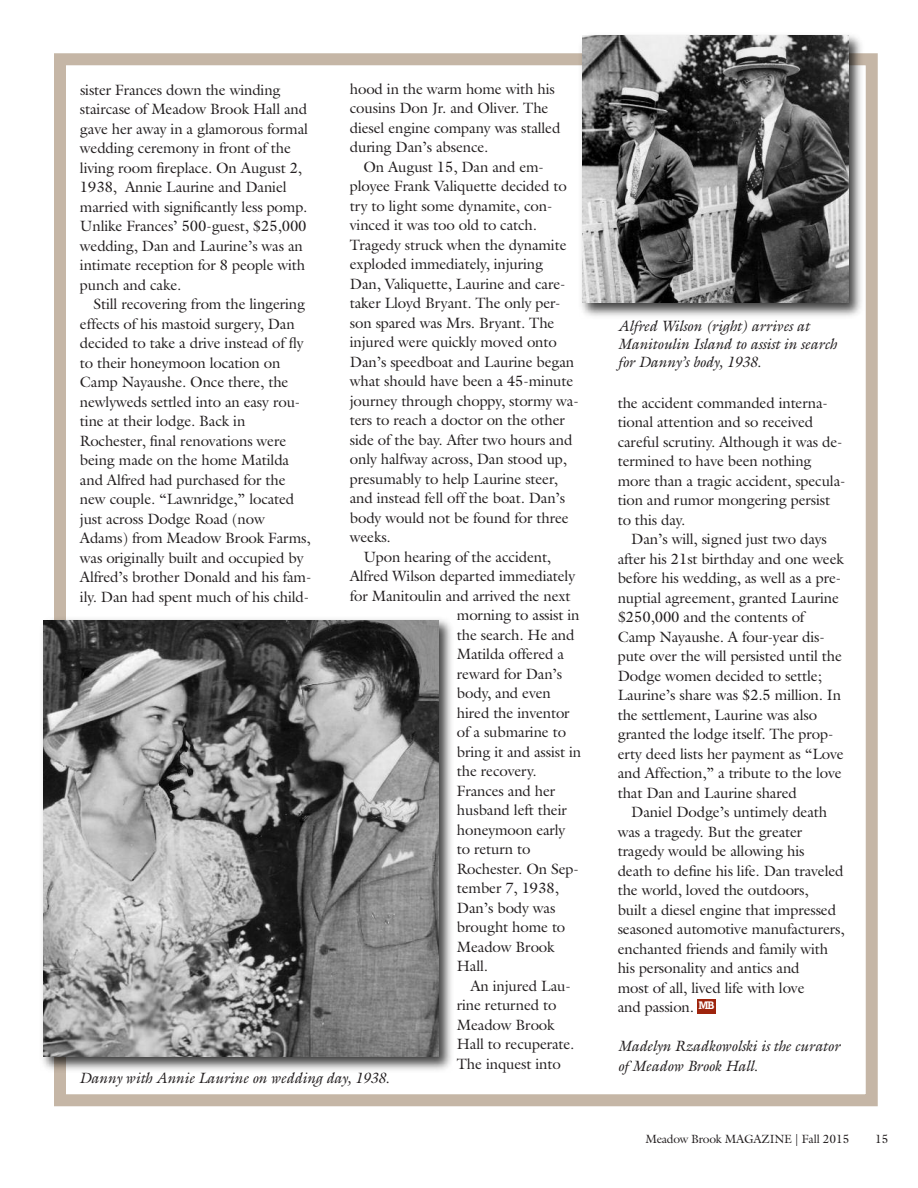
<style>
.page{position:relative;width:918px;height:1188px;background:#fff}
.page>*{position:absolute;margin:0;border:0;box-sizing:border-box;transform-origin:0 0}
.t1{font:15px/19.5px "Galliard Std";letter-spacing:-.01em;color:#231f20}
.t2{font:italic 15px/18px "Galliard Std";letter-spacing:-.01em;color:#231f20}
.t3{font:12px "Galliard Std";letter-spacing:-.01em;color:#231f20}
.t4{font:700 10.95px "Amasis";color:#fff}
</style>
<div class="page">
<div style="left:54px;top:53px;width:824px;height:1053px;border:12px solid #c5b6a6"></div>
<img style="left:575px;top:35px;width:293px;height:288px">
<img style="left:582px;top:36px;width:266px;height:267px">
<img style="left:42px;top:614px;width:410px;height:463px">
<img style="left:43px;top:620px;width:396px;height:437px">
<div style="left:697px;top:999px;width:19px;height:15px;background:#9e240d"></div>
<p class="t1" style="left:350px;top:79px;width:212px">hood in the warm home with his cousins Don Jr. and Oliver. The diesel engine company was stalled during Dan’s absence.</p>
<p class="t1" style="left:363px;top:157px;width:182px">On August 15, Dan and em-</p>
<p class="t1" style="left:350px;top:176px;width:219px">ployee Frank Valiquette decided to</p>
<p class="t1" style="left:350px;top:196px;width:204px">try to light some dynamite, con-</p>
<p class="t1" style="left:350px;top:215px;width:189px">vinced it was too old to catch.</p>
<p class="t1" style="left:350px;top:235px;width:218px">Tragedy struck when the dynamite</p>
<p class="t1" style="left:350px;top:254px;width:195px">exploded immediately, injuring</p>
<p class="t1" style="left:350px;top:274px;width:217px">Dan, Valiquette, Laurine and care-</p>
<p class="t1" style="left:350px;top:293px;width:212px">taker Lloyd Bryant. The only per-</p>
<p class="t1" style="left:350px;top:313px;width:206px">son spared was Mrs. Bryant. The</p>
<p class="t1" style="left:350px;top:332px;width:209px">injured were quickly moved onto</p>
<p class="t1" style="left:350px;top:352px;width:226px">Dan’s speedboat and Laurine began</p>
<p class="t1" style="left:350px;top:371px;width:225px">what should have been a 45-minute</p>
<p class="t1" style="left:350px;top:391px;width:230px">journey through choppy, stormy wa-</p>
<p class="t1" style="left:350px;top:410px;width:216px">ters to reach a doctor on the other</p>
<p class="t1" style="left:350px;top:430px;width:224px">side of the bay. After two hours and</p>
<p class="t1" style="left:350px;top:449px;width:219px">only halfway across, Dan stood up,</p>
<p class="t1" style="left:350px;top:469px;width:210px">presumably to help Laurine steer,</p>
<p class="t1" style="left:350px;top:488px;width:217px">and instead fell off the boat. Dan’s</p>
<p class="t1" style="left:350px;top:508px;width:220px">body would not be found for three</p>
<p class="t1" style="left:350px;top:527px;width:42px">weeks.</p>
<p class="t1" style="left:363px;top:547px;width:189px">Upon hearing of the accident,</p>
<p class="t1" style="left:350px;top:566px;width:227px">Alfred Wilson departed immediately</p>
<p class="t1" style="left:350px;top:586px;width:222px">for Manitoulin and arrived the next</p>
<p class="t1" style="left:457px;top:605px;width:124px">morning to assist in</p>
<p class="t1" style="left:457px;top:625px;width:119px">the search. He and</p>
<p class="t1" style="left:457px;top:644px;width:109px">Matilda offered a</p>
<p class="t1" style="left:457px;top:664px;width:107px">reward for Dan’s</p>
<p class="t1" style="left:457px;top:683px;width:95px">body, and even</p>
<p class="t1" style="left:457px;top:703px;width:114px">hired the inventor</p>
<p class="t1" style="left:457px;top:722px;width:111px">of a submarine to</p>
<p class="t1" style="left:457px;top:742px;width:126px">bring it and assist in</p>
<p class="t1" style="left:457px;top:761px;width:81px">the recovery.</p>
<p class="t1" style="left:457px;top:781px;width:100px">Frances and her</p>
<p class="t1" style="left:457px;top:800px;width:111px">husband left their</p>
<p class="t1" style="left:457px;top:820px;width:110px">honeymoon early</p>
<p class="t1" style="left:457px;top:839px;width:75px">to return to</p>
<p class="t1" style="left:457px;top:859px;width:123px">Rochester. On Sep-</p>
<p class="t1" style="left:457px;top:878px;width:104px">tember 7, 1938,</p>
<p class="t1" style="left:457px;top:898px;width:100px">Dan’s body was</p>
<p class="t1" style="left:457px;top:917px;width:110px">brought home to</p>
<p class="t1" style="left:457px;top:937px;width:99px">Meadow Brook</p>
<p class="t1" style="left:457px;top:956px;width:33px">Hall.</p>
<p class="t1" style="left:470px;top:976px;width:102px">An injured Lau-</p>
<p class="t1" style="left:457px;top:995px;width:101px">rine returned to</p>
<p class="t1" style="left:457px;top:1015px;width:99px">Meadow Brook</p>
<p class="t1" style="left:457px;top:1034px;width:119px">Hall to recuperate.</p>
<p class="t1" style="left:457px;top:1054px;width:105px">The inquest into</p>
<p class="t1" style="left:80px;top:80px;width:230px">sister Frances down the winding staircase of Meadow Brook Hall and gave her away in a glamorous formal wedding ceremony in front of the living room fireplace. On August 2,<br>1938, Annie Laurine and Daniel married with significantly less pomp.<br>Unlike Frances’ 500-guest, $25,000 wedding, Dan and Laurine’s was an intimate reception for 8 people with punch and cake.</p>
<p class="t1" style="left:80px;top:294px;width:233px;text-indent:14px">Still recovering from the lingering effects of his mastoid surgery, Dan decided to take a drive instead of fly to their honeymoon location on Camp Nayaushe. Once there, the newlyweds settled into an easy rou&shy;tine at their lodge. Back in Rochester, final renovations were being made on the home Matilda and Alfred had purchased for the new couple. “Lawnridge,” located just across Dodge Road (now Adams) from Meadow Brook Farms, was originally built and occupied by Alfred’s brother Donald and his fam&shy;ily. Dan had spent much of his child-</p>
<p class="t2" style="left:79px;top:1069px;width:312px">Danny with Annie Laurine on wedding day, 1938.</p>
<p class="t2" style="left:618px;top:317px;width:221px">Alfred Wilson (right) arrives at<br>Manitoulin Island to assist in search for Danny’s body, 1938.</p>
<p class="t1" style="left:618px;top:393px;width:229px">the accident commanded interna&shy;tional attention and so received careful scrutiny. Although it was de&shy;termined to have been nothing more than a tragic accident, specula&shy;tion and rumor mongering persist to this day.</p>
<p class="t1" style="left:618px;top:530px;width:228px;text-indent:14px">Dan’s will, signed just two days after his 21st birthday and one week before his wedding, as well as a pre&shy;nuptial agreement, granted Laurine $250,000 and the contents of Camp Nayaushe. A four-year dis&shy;pute over the will persisted until the Dodge women decided to settle; Laurine’s share was $2.5 million. In the settlement, Laurine was also granted the lodge itself. The prop&shy;erty deed lists her payment as “Love and Affection,” a tribute to the love that Dan and Laurine shared</p>
<p class="t1" style="left:618px;top:803px;width:228px;text-indent:14px">Daniel Dodge’s untimely death was a tragedy. But the greater tragedy would be allowing his<br>death to define his life. Dan traveled the world, loved the outdoors,<br>built a diesel engine that impressed seasoned automotive manufacturers, enchanted friends and family with his personality and antics and<br>most of all, lived life with love<br>and passion.</p>
<p class="t2" style="left:618px;top:1037px;width:224px;line-height:19.5px">Madelyn Rzadkowolski is the curator of Meadow Brook Hall.</p>
<p class="t4" style="left:698px;top:999px;width:18px">MB</p>
<p class="t3" style="left:646px;top:1131px;width:205px">Meadow Brook MAGAZINE | Fall 2015</p>
<p class="t3" style="left:875px;top:1131px;width:15px">15</p>
</div>
